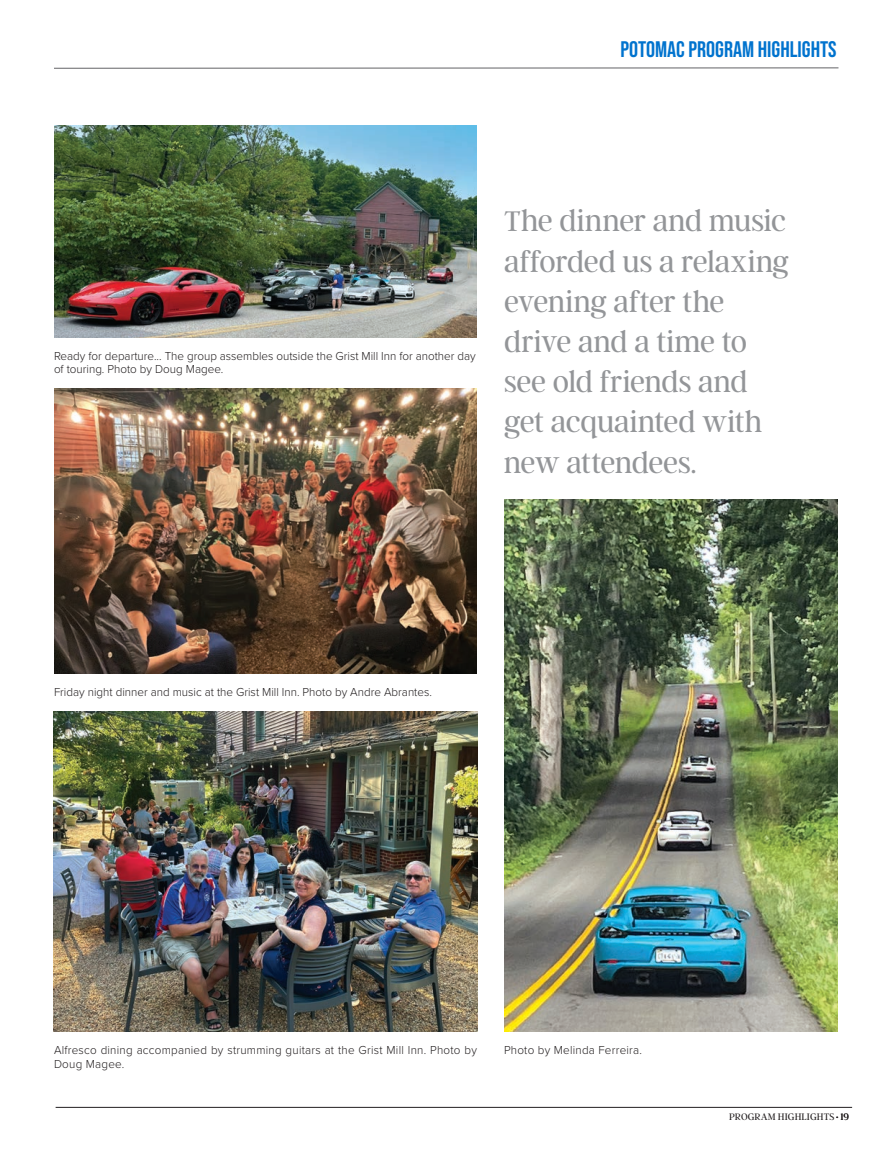
<style>
.page{position:relative;width:891px;height:1161px;background:#fff}
.page>*{position:absolute;margin:0;border:0;box-sizing:border-box;transform-origin:0 0}
.t1{font:300 31.5px/40.2px "Argent CF";letter-spacing:-.015em;color:#939598}
.t2{font:22.5px "Bebas Neue";color:#0073ce}
.t3{font:300 12px/13.5px "Proxima Nova";color:#231f20}
.t4{font:300 12px/13.5px "Proxima Nova";letter-spacing:.02em;color:#231f20}
.t5{font:300 10.5px "Argent CF";letter-spacing:.01em;color:#231f20}
.t6{font:300 10.5px "Argent CF";letter-spacing:-.01em;color:#231f20}
.t7{font:700 10.5px "Argent CF";color:#231f20}
</style>
<div class="page">
<hr style="left:56px;top:1107px;width:796px;height:1px;background:#231f20">
<hr style="left:54px;top:68px;width:785px;height:1px;background:#636366">
<img style="left:54px;top:126px;width:423px;height:212px">
<img style="left:54px;top:389px;width:423px;height:284px">
<img style="left:504px;top:500px;width:334px;height:531px">
<img style="left:54px;top:712px;width:423px;height:319px">
<p class="t2" style="left:620px;top:37px;width:218px">POTOMAC PROGRAM HIGHLIGHTS</p>
<p class="t3" style="left:54px;top:348px;width:423px">Ready for departure... The group assembles outside the Grist Mill Inn for another day of touring. Photo by Doug Magee.</p>
<p class="t1" style="left:504px;top:202px;width:287px">The dinner and music afforded us a relaxing evening after the drive and a time to see old friends and get acquainted with new attendees.</p>
<p class="t3" style="left:54px;top:685px;width:380px">Friday night dinner and music at the Grist Mill Inn. Photo by Andre Abrantes.</p>
<p class="t4" style="left:54px;top:1043px;width:425px">Alfresco dining accompanied by strumming guitars at the Grist Mill Inn. Photo by<br>Doug Magee.</p>
<p class="t4" style="left:504px;top:1043px;width:139px">Photo by Melinda Ferreira.</p>
<p class="t5" style="left:729px;top:1112px;width:121px">PROGRAM HIGHLIGHTS 19</p>
<p class="t6" style="left:733px;top:1112px;width:72px">PROGRAM HIGH</p>
<p class="t7" style="left:836px;top:1109px;width:4px">.</p>
</div>
